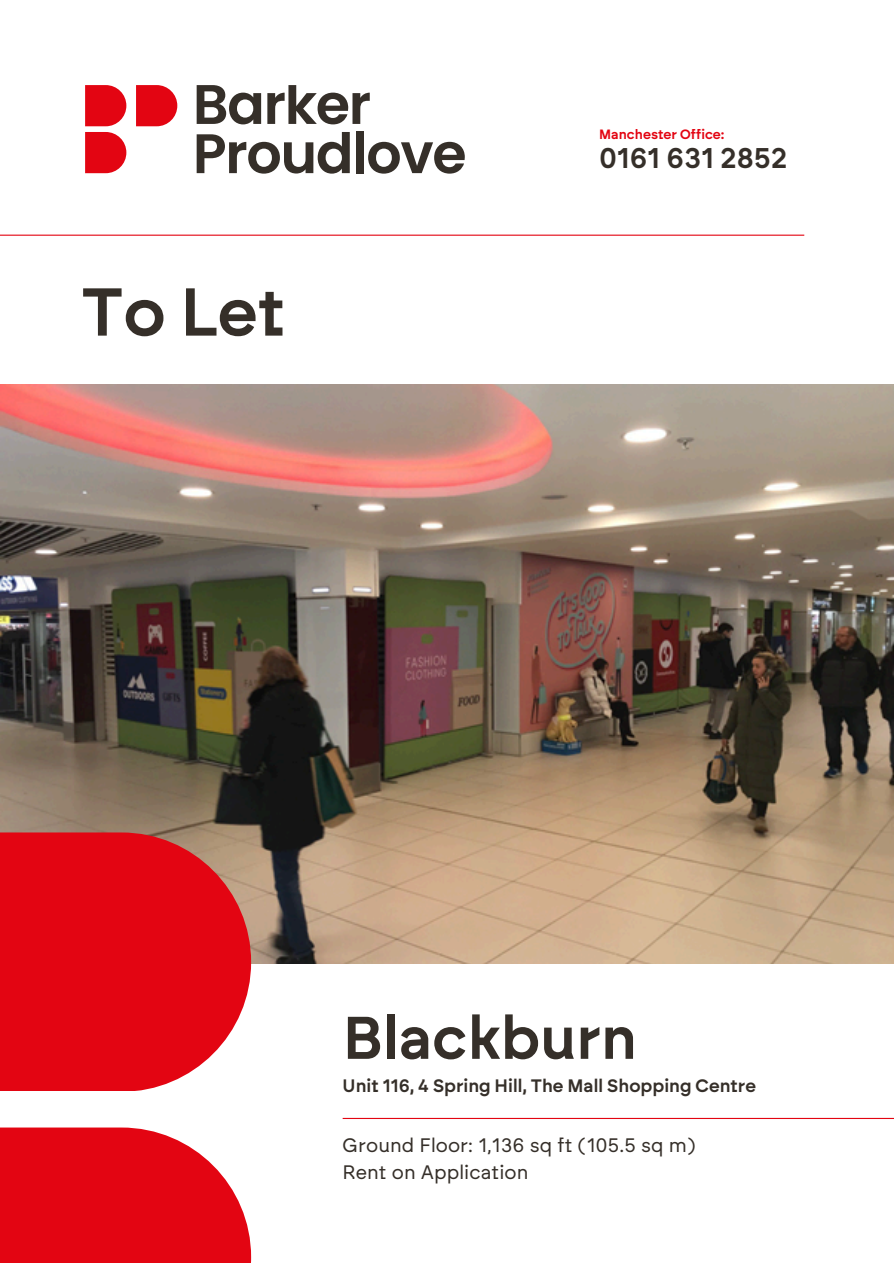
<style>
.page{position:relative;width:894px;height:1264px;background:#fff}
.page>*{position:absolute;margin:0;border:0;box-sizing:border-box;transform-origin:0 0}
.t1{font:600 67.5px "Brockmann";color:#352f29}
.t2{font:600 60px "Brockmann";color:#352f29}
.t3{font:600 28.5px "Brockmann";color:#352f29}
.t4{font:19.5px/27px "Brockmann";color:#352f29}
.t5{font:600 18px "Brockmann";color:#352f29}
.t6{font:600 13.5px "Brockmann";color:#e30512}
</style>
<div class="page">
<img style="left:0;top:385px;width:893px;height:578px">
<svg style="left:0;top:832px;width:251px;height:259px;background:#e11a24"></svg>
<svg style="left:0;top:1127px;width:251px;height:136px;background:#e6202b"></svg>
<hr style="left:342px;top:1117px;width:551px;height:1px;background:#e30512">
<svg style="left:85px;top:132px;width:41px;height:41px;background:#e51e2a"></svg>
<svg style="left:85px;top:85px;width:41px;height:41px;background:#e51e2a"></svg>
<svg style="left:136px;top:85px;width:41px;height:41px;background:#e51e2a"></svg>
<svg style="left:196px;top:85px;width:65px;height:39px"></svg>
<svg style="left:267px;top:85px;width:102px;height:39px"></svg>
<svg style="left:196px;top:132px;width:153px;height:42px"></svg>
<div style="left:356px;top:132px;width:7px;height:41px;background:#352f29"></div>
<svg style="left:368px;top:142px;width:96px;height:32px"></svg>
<hr style="left:0;top:235px;width:804px;height:1px;background:#e30512">
<p class="t1" style="left:81px;top:271px;width:205px">To Let</p>
<p class="t6" style="left:599px;top:126px;width:127px">Manchester Office:</p>
<h2 class="t3" style="left:599px;top:141px;width:190px">0161 631 2852</h2>
<p class="t2" style="left:342px;top:1001px;width:296px">Blackburn</p>
<h1 class="t5" style="left:342px;top:1074px;width:415px">Unit 116, 4 Spring Hill, The Mall Shopping Centre</h1>
<p class="t4" style="left:342px;top:1131px;width:354px">Ground Floor: 1,136 sq ft (105.5 sq m)<br>Rent on Application</p>
</div>
